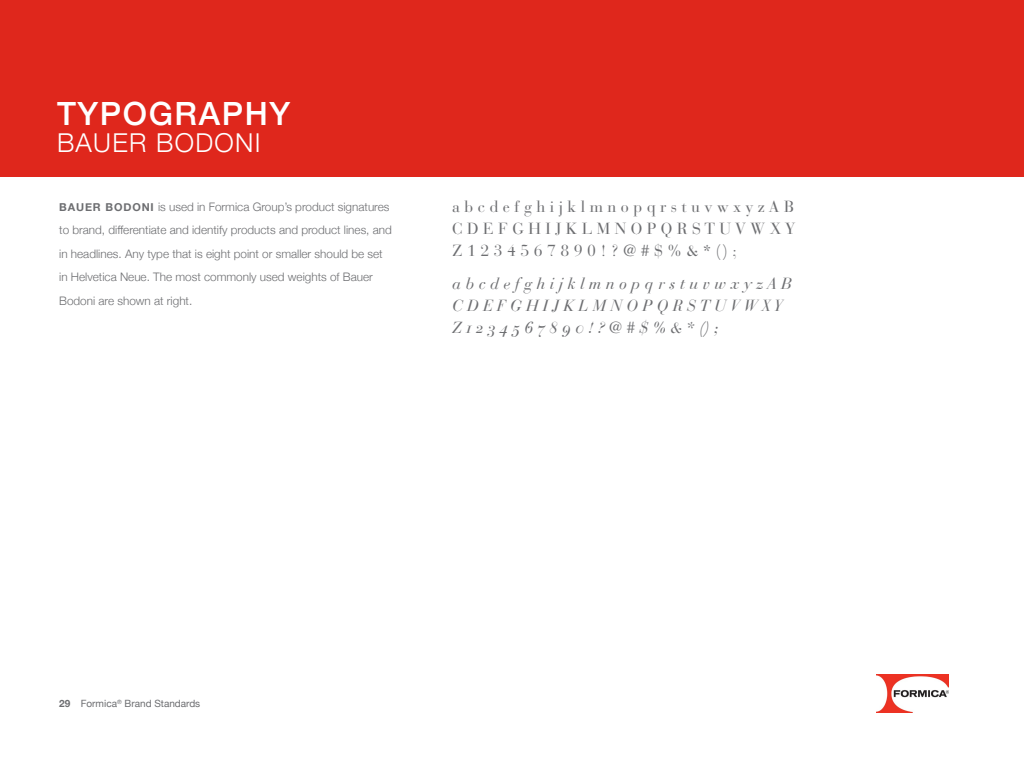
<style>
.page{position:relative;width:1024px;height:768px;background:#fff}
.page>*{position:absolute;margin:0;border:0;box-sizing:border-box;transform-origin:0 0}
.t1{font:500 32px "Helvetica Neue";letter-spacing:.05em;color:#fff}
.t2{font:300 26px "Helvetica Neue";letter-spacing:.05em;color:#fff}
.t3{font:16px/22px "Bauer Bodoni Std";color:#6d6e71;text-align:justify}
.t4{font:16px/22px "Bauer Bodoni Italic Os F";color:#6d6e71}
.t5{font:300 11.7px/23.5px "Helvetica Neue";color:#6d6e71}
.t6{font:10px "Helvetica Neue";color:#6d6e71}
.t7{font:700 10px "Helvetica Neue";color:#6d6e71}
.s1{font-weight:700;font-size:10.9px}
</style>
<div class="page">
<img style="left:877px;top:674px;width:72px;height:38px">
<div style="left:0;top:0;width:1024px;height:177px;background:#df271c"></div>
<h1 class="t1" style="left:57px;top:88px;width:235px">TYPOGRAPHY</h1>
<h2 class="t2" style="left:57px;top:121px;width:205px">BAUER BODONI</h2>
<p class="t5" style="left:59px;top:194px;width:334px"><span class="s1">BAUER BODONI</span> is used in Formica Group’s product signatures to brand, differentiate and identify products and product lines, and in headlines. Any type that is eight point or smaller should be set in Helvetica Neue. The most commonly used weights of Bauer Bodoni are shown at right.</p>
<h3 class="t3" style="left:452px;top:195px;width:345px">a b c d e f g h i j k l m n o p q r s t u v w x y z A B C D E F G H I J K L M N O P Q R S T U V W X Y Z 1 2 3 4 5 6 7 8 9 0 ! ? @ # $ % &amp; * () ;</h3>
<h3 class="t4" style="left:452px;top:273px;width:341px">a b c d e f g h i j k l m n o p q r s t u v w x y z A B<br>C D E F G H I J K L M N O P Q R S T U V W X Y<br>Z 1 2 3 4 5 6 7 8 9 0 ! ? @ # $ % &amp; * () ;</h3>
<p class="t7" style="left:59px;top:696px;width:13px">29</p>
<p class="t6" style="left:81px;top:696px;width:121px">Formica<sup>®</sup> Brand Standards</p>
</div>
